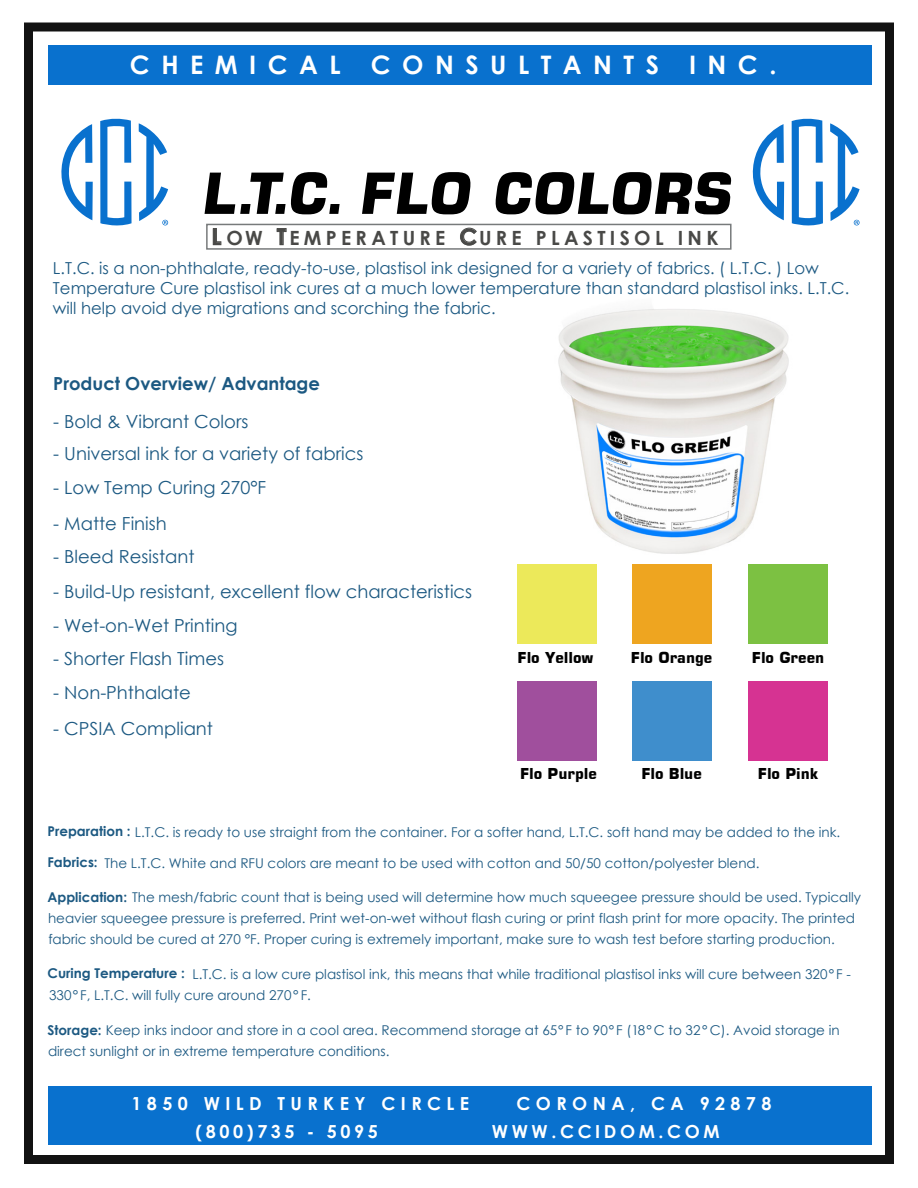
<style>
.page{position:relative;width:918px;height:1188px;background:#fff}
.page>*{position:absolute;margin:0;border:0;box-sizing:border-box;transform-origin:0 0}
.t1{font:700 56.85px "Square 721 BT";color:#000}
.t2{font:700 25.5px "Century Gothic";letter-spacing:.45em;color:#fff}
.t3{font:700 19.65px "Century Gothic";letter-spacing:.22em;color:#494947}
.t4{font:18px "Century Gothic";color:#1c5982}
.t5{font:700 18px "Century Gothic";letter-spacing:.3em;color:#fff}
.t6{font:700 18px "Century Gothic";letter-spacing:.2em;color:#fff}
.t7{font:700 18px "Century Gothic";color:#1c5982}
.t8{font:16.5px/19.8px "Century Gothic";color:#1c5982}
.t9{font:700 15px "Square 721 BT";color:#000}
.t10{font:13.5px/21px "Century Gothic";color:#1c5982}
.s1{font-size:22.5px}
.s2{font-weight:700}
</style>
<div class="page">
<img style="left:558px;top:309px;width:231px;height:258px">
<div style="left:48px;top:1086px;width:824px;height:59px;background:#0971ce"></div>
<div style="left:48px;top:45px;width:824px;height:40px;background:#0971ce"></div>
<div style="left:24px;top:22px;width:870px;height:1142px;border:9px solid #121212"></div>
<svg style="left:213px;top:228px;width:9px;height:17px"></svg>
<svg style="left:276px;top:228px;width:11px;height:17px"></svg>
<svg style="left:460px;top:227px;width:17px;height:19px"></svg>
<div style="left:206px;top:224px;width:526px;height:26px;border:2px solid #777a7b"></div>
<svg style="left:61px;top:124px;width:32px;height:96px"></svg>
<svg style="left:100px;top:118px;width:32px;height:108px"></svg>
<svg style="left:139px;top:123px;width:29px;height:102px"></svg>
<svg style="left:752px;top:124px;width:32px;height:96px"></svg>
<svg style="left:792px;top:118px;width:31px;height:108px"></svg>
<svg style="left:830px;top:123px;width:30px;height:102px"></svg>
<div style="left:517px;top:564px;width:79px;height:79px;background:#ece95a"></div>
<div style="left:633px;top:564px;width:79px;height:79px;background:#eea520"></div>
<div style="left:748px;top:564px;width:80px;height:79px;background:#7cc142"></div>
<div style="left:517px;top:682px;width:79px;height:79px;background:#a04f9d"></div>
<div style="left:633px;top:682px;width:79px;height:79px;background:#3f8ecc"></div>
<div style="left:748px;top:682px;width:80px;height:79px;background:#d63392"></div>
<h2 class="t2" style="left:130px;top:46px;width:648px">CHEMICAL CONSULTANTS INC.</h2>
<h1 class="t1" style="left:200px;top:159px;width:541px">L.T.C. FLO COLORS</h1>
<h3 class="t3" style="left:211px;top:223px;width:509px"><span class="s1">L</span>OW <span class="s1">T</span>EMPERATURE <span class="s1">C</span>URE PLASTISOL INK</h3>
<p class="t8" style="left:53px;top:258px;width:798px">L.T.C. is a non-phthalate, ready-to-use, plastisol ink designed for a variety of fabrics. ( L.T.C. ) Low<br>Temperature Cure plastisol ink cures at a much lower temperature than standard plastisol inks. L.T.C. will help avoid dye migrations and scorching the fabric.</p>
<h3 class="t7" style="left:53px;top:370px;width:268px">Product Overview/ Advantage</h3>
<h3 class="t4" style="left:53px;top:409px;width:197px">- Bold &amp; Vibrant Colors</h3>
<h3 class="t4" style="left:53px;top:441px;width:312px">- Universal ink for a variety of fabrics</h3>
<h3 class="t4" style="left:53px;top:474px;width:215px">- Low Temp Curing 270°F</h3>
<h3 class="t4" style="left:53px;top:511px;width:115px">- Matte Finish</h3>
<h3 class="t4" style="left:53px;top:544px;width:143px">- Bleed Resistant</h3>
<h3 class="t4" style="left:53px;top:579px;width:420px">- Build-Up resistant, excellent flow characteristics</h3>
<h3 class="t4" style="left:53px;top:613px;width:186px">- Wet-on-Wet Printing</h3>
<h3 class="t4" style="left:53px;top:646px;width:172px">- Shorter Flash Times</h3>
<h3 class="t4" style="left:53px;top:680px;width:139px">- Non-Phthalate</h3>
<h3 class="t4" style="left:53px;top:716px;width:161px">- CPSIA Compliant</h3>
<p class="t9" style="left:518px;top:648px;width:78px">Flo Yellow</p>
<p class="t9" style="left:631px;top:648px;width:83px">Flo Orange</p>
<p class="t9" style="left:520px;top:764px;width:78px">Flo Purple</p>
<p class="t9" style="left:641px;top:764px;width:62px">Flo Blue</p>
<p class="t9" style="left:752px;top:648px;width:74px">Flo Green</p>
<p class="t9" style="left:758px;top:764px;width:62px">Flo Pink</p>
<p class="t10" style="left:48px;top:821px;width:794px"><span class="s2">Preparation :</span> L.T.C. is ready to use straight from the container. For a softer hand, L.T.C. soft hand may be added to the ink.</p>
<p class="t10" style="left:48px;top:852px;width:714px"><span class="s2">Fabrics:</span> The L.T.C. White and RFU colors are meant to be used with cotton and 50/50 cotton/polyester blend.</p>
<p class="t10" style="left:48px;top:886px;width:815px"><span class="s2">Application:</span> The mesh/fabric count that is being used will determine how much squeegee pressure should be used. Typically heavier squeegee pressure is preferred. Print wet-on-wet without flash curing or print flash print for more opacity. The printed fabric should be cured at 270 °F. Proper curing is extremely important, make sure to wash test before starting production.</p>
<p class="t10" style="left:48px;top:964px;width:805px"><span class="s2">Curing Temperature :</span> L.T.C. is a low cure plastisol ink, this means that while traditional plastisol inks will cure between 320° F -<br>330° F, L.T.C. will fully cure around 270° F.</p>
<p class="t10" style="left:48px;top:1019px;width:794px"><span class="s2">Storage:</span> Keep inks indoor and store in a cool area. Recommend storage at 65° F to 90° F (18° C to 32° C). Avoid storage in direct sunlight or in extreme temperature conditions.</p>
<h3 class="t5" style="left:131px;top:1090px;width:339px">1850 WILD TURKEY CIRCLE</h3>
<h3 class="t5" style="left:516px;top:1090px;width:257px">CORONA, CA 92878</h3>
<h3 class="t6" style="left:195px;top:1118px;width:184px">(800)735 - 5095</h3>
<h3 class="t6" style="left:492px;top:1118px;width:229px">WWW.CCIDOM.COM</h3>
</div>
